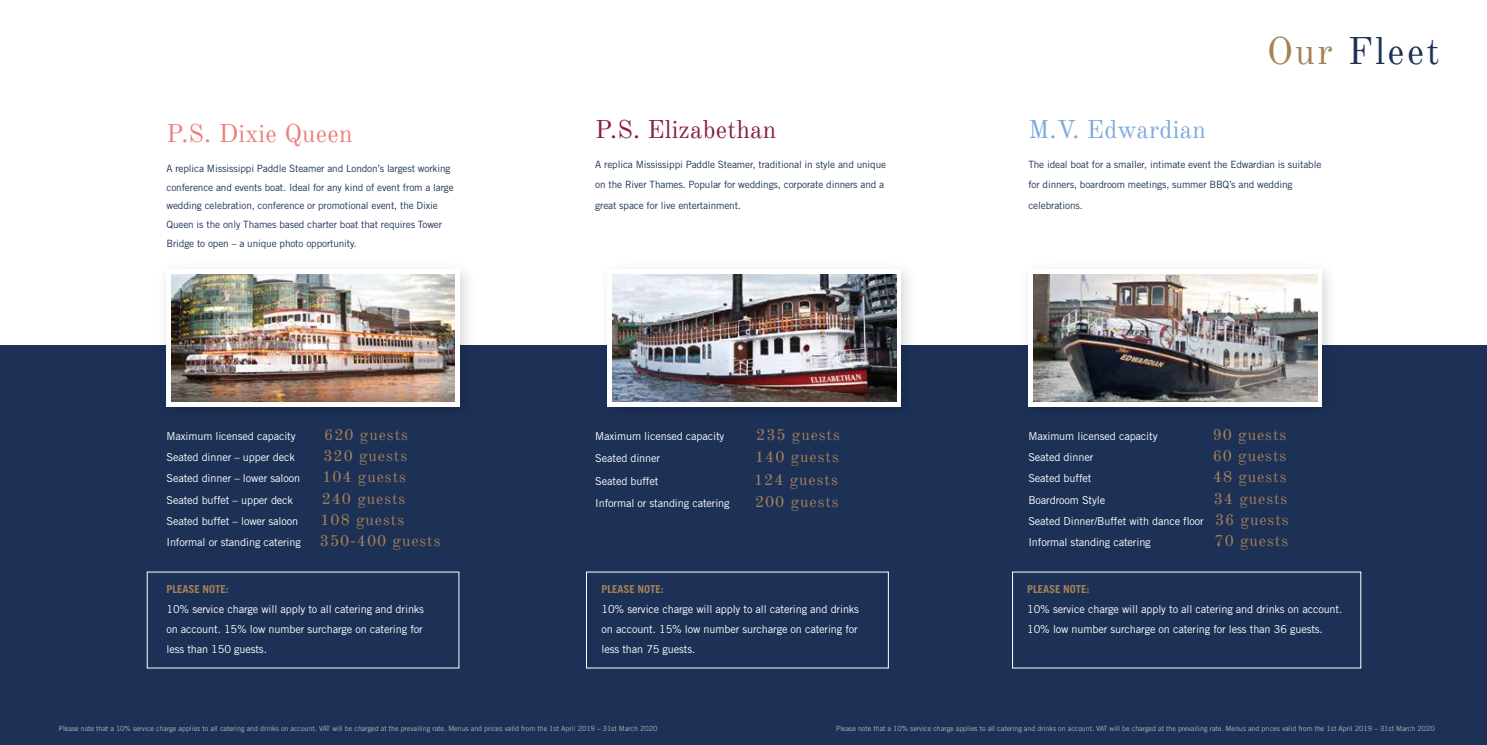
<style>
.page{position:relative;width:1487px;height:745px;background:#fff}
.page>*{position:absolute;margin:0;border:0;box-sizing:border-box;transform-origin:0 0}
.t1{font:37.5px "Old Standard TT";letter-spacing:.06em;color:#1d3157}
.t2{font:25px "Old Standard TT";letter-spacing:.01em;color:#89203b}
.t3{font:25px "Old Standard TT";letter-spacing:.01em;color:#ee7e7e}
.t4{font:25px "Old Standard TT";letter-spacing:.01em;color:#7cabdc}
.t5{font:15.75px "Old Standard TT";letter-spacing:.06em;color:#a68256}
.t6{font:10.88px/20px "Trade Gothic";letter-spacing:-.01em;color:#fff}
.t7{font:700 10.88px "Trade Gothic";letter-spacing:-.01em;color:#a68256}
.t8{font:10px/18.8px "Trade Gothic";letter-spacing:-.01em;color:#1d3157}
.t9{font:7.12px "Trade Gothic";letter-spacing:-.005em;color:#b5b5b5}
.s1{font-family:"Old Standard TT";font-size:15.75px;color:#a68256}
.s2{color:#a68256}
</style>
<div class="page">
<div style="left:0;top:345px;width:1486px;height:399px;background:#1d3157"></div>
<img style="left:165px;top:271px;width:303px;height:136px">
<div style="left:166px;top:269px;width:293px;height:137px;background:#fff"></div>
<img style="left:607px;top:271px;width:302px;height:136px">
<div style="left:607px;top:269px;width:293px;height:137px;background:#fff"></div>
<img style="left:1027px;top:271px;width:302px;height:136px">
<div style="left:1028px;top:269px;width:293px;height:137px;background:#fff"></div>
<img style="left:612px;top:274px;width:284px;height:127px">
<img style="left:1033px;top:274px;width:284px;height:127px">
<img style="left:171px;top:274px;width:284px;height:127px">
<h2 class="t3" style="left:166px;top:118px;width:187px">P.S. Dixie Queen</h2>
<p class="t8" style="left:166px;top:159px;width:289px">A replica Mississippi Paddle Steamer and London’s largest working conference and events boat. Ideal for any kind of event from a large wedding celebration, conference or promotional event, the Dixie Queen is the only Thames based charter boat that requires Tower Bridge to open – a unique photo opportunity.</p>
<p class="t6" style="left:166px;top:425px;width:131px">Maximum licensed capacity</p>
<h3 class="t5" style="left:324px;top:424px;width:85px">620 guests</h3>
<p class="t6" style="left:166px;top:446px;width:130px">Seated dinner – upper deck</p>
<h3 class="t5" style="left:323px;top:445px;width:85px">320 guests</h3>
<p class="t6" style="left:166px;top:468px;width:135px">Seated dinner – lower saloon</p>
<h3 class="t5" style="left:322px;top:467px;width:85px">104 guests</h3>
<p class="t6" style="left:166px;top:489px;width:128px">Seated buffet – upper deck</p>
<h3 class="t5" style="left:322px;top:488px;width:85px">240 guests</h3>
<p class="t6" style="left:166px;top:510px;width:133px">Seated buffet – lower saloon</p>
<h3 class="t5" style="left:320px;top:509px;width:85px">108 guests</h3>
<p class="t6" style="left:166px;top:531px;width:275px">Informal or standing catering <span class="s1">350-400 guests</span></p>
<p class="t7" style="left:166px;top:582px;width:64px">PLEASE NOTE:</p>
<p class="t6" style="left:166px;top:598px;width:259px;text-align:justify">10% service charge will apply to all catering and drinks on account. 15% low number surcharge on catering for less than 150 guests.</p>
<h2 class="t2" style="left:595px;top:114px;width:183px">P.S. Elizabethan</h2>
<p class="t8" style="left:595px;top:155px;width:292px;line-height:20px">A replica Mississippi Paddle Steamer, traditional in style and unique on the River Thames. Popular for weddings, corporate dinners and a great space for live entertainment.</p>
<p class="t6" style="left:595px;top:425px;width:131px">Maximum licensed capacity</p>
<h3 class="t5" style="left:756px;top:424px;width:85px">235 guests</h3>
<p class="t6" style="left:595px;top:448px;width:66px">Seated dinner</p>
<h3 class="t5" style="left:755px;top:447px;width:85px">140 guests</h3>
<p class="t6" style="left:595px;top:470px;width:65px">Seated buffet</p>
<h3 class="t5" style="left:754px;top:469px;width:85px">124 guests</h3>
<p class="t6" style="left:595px;top:493px;width:136px">Informal or standing catering</p>
<h3 class="t5" style="left:755px;top:492px;width:85px">200 guests</h3>
<p class="t7" style="left:601px;top:582px;width:64px">PLEASE NOTE:</p>
<p class="t6" style="left:601px;top:598px;width:259px;text-align:justify">10% service charge will apply to all catering and drinks on account. 15% low number surcharge on catering for less than 75 guests.</p>
<h1 class="t1" style="left:1266px;top:28px;width:174px"><span class="s2">Our</span> Fleet</h1>
<h2 class="t4" style="left:1028px;top:114px;width:179px">M.V. Edwardian</h2>
<p class="t8" style="left:1028px;top:155px;width:294px;line-height:20px">The ideal boat for a smaller, intimate event the Edwardian is suitable for dinners, boardroom meetings, summer BBQ’s and wedding celebrations.</p>
<p class="t6" style="left:1028px;top:425px;width:131px">Maximum licensed capacity</p>
<h3 class="t5" style="left:1212px;top:424px;width:75px">90 guests</h3>
<p class="t6" style="left:1028px;top:446px;width:66px">Seated dinner</p>
<h3 class="t5" style="left:1212px;top:445px;width:75px">60 guests</h3>
<p class="t6" style="left:1028px;top:468px;width:65px">Seated buffet</p>
<h3 class="t5" style="left:1212px;top:467px;width:75px">48 guests</h3>
<p class="t6" style="left:1028px;top:489px;width:78px">Boardroom Style</p>
<h3 class="t5" style="left:1213px;top:488px;width:75px">34 guests</h3>
<p class="t6" style="left:1028px;top:510px;width:262px;line-height:21.2px">Seated Dinner/Buffet with dance floor <span class="s1">36 guests<br></span>Informal standing catering</p>
<h3 class="t5" style="left:1214px;top:530px;width:75px">70 guests</h3>
<p class="t7" style="left:1027px;top:582px;width:64px">PLEASE NOTE:</p>
<p class="t6" style="left:1027px;top:598px;width:317px">10% service charge will apply to all catering and drinks on account.<br>10% low number surcharge on catering for less than 36 guests.</p>
<p class="t9" style="left:59px;top:724px;width:600px">Please note that a 10% service charge applies to all catering and drinks on account. VAT will be charged at the prevailing rate. Menus and prices valid from the 1st April 2019 – 31st March 2020</p>
<p class="t9" style="left:836px;top:724px;width:600px">Please note that a 10% service charge applies to all catering and drinks on account. VAT will be charged at the prevailing rate. Menus and prices valid from the 1st April 2019 – 31st March 2020</p>
</div>
